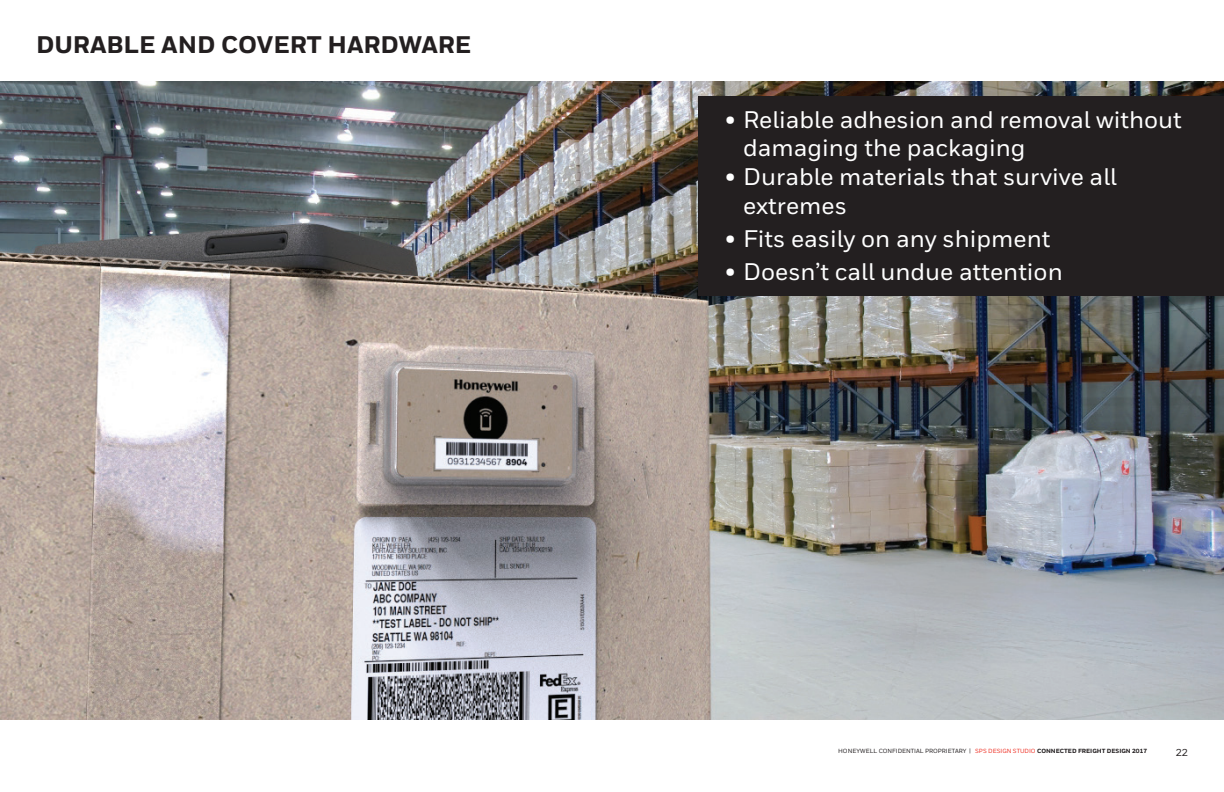
<style>
.page{position:relative;width:1224px;height:792px;background:#fff}
.page>*{position:absolute;margin:0;border:0;box-sizing:border-box;transform-origin:0 0}
.t1{font:500 24px/28.8px "Honeywell Sans";color:#fff}
.t2{font:800 24px "Honeywell Sans";color:#231f20}
.t3{font:500 10px "Honeywell Sans";color:#231f20}
.t4{font:500 6px "Honeywell Sans";color:#231f20}
.s1{color:#ef3024}
.s2{font-weight:800}
</style>
<div class="page">
<img style="left:0;top:81px;width:1224px;height:639px">
<div style="left:699px;top:96px;width:525px;height:200px;background:#231f20"></div>
<p class="t2" style="left:36px;top:30px;width:437px">DURABLE AND COVERT HARDWARE</p>
<p class="t1" style="left:743px;top:105px;width:440px;text-indent:-18px">• Reliable adhesion and removal without damaging the packaging</p>
<p class="t1" style="left:743px;top:163px;width:375px;text-indent:-18px">• Durable materials that survive all extremes</p>
<p class="t1" style="left:725px;top:225px;width:327px">• Fits easily on any shipment</p>
<p class="t1" style="left:725px;top:257px;width:339px">• Doesn’t call undue attention</p>
<p class="t4" style="left:838px;top:747px;width:311px">HONEYWELL CONFIDENTIAL PROPRIETARY | <span class="s1">SPS DESIGN STUDIO</span> <span class="s2">CONNECTED FREIGHT DESIGN 2017</span></p>
<p class="t3" style="left:1176px;top:746px;width:14px">22</p>
</div>
